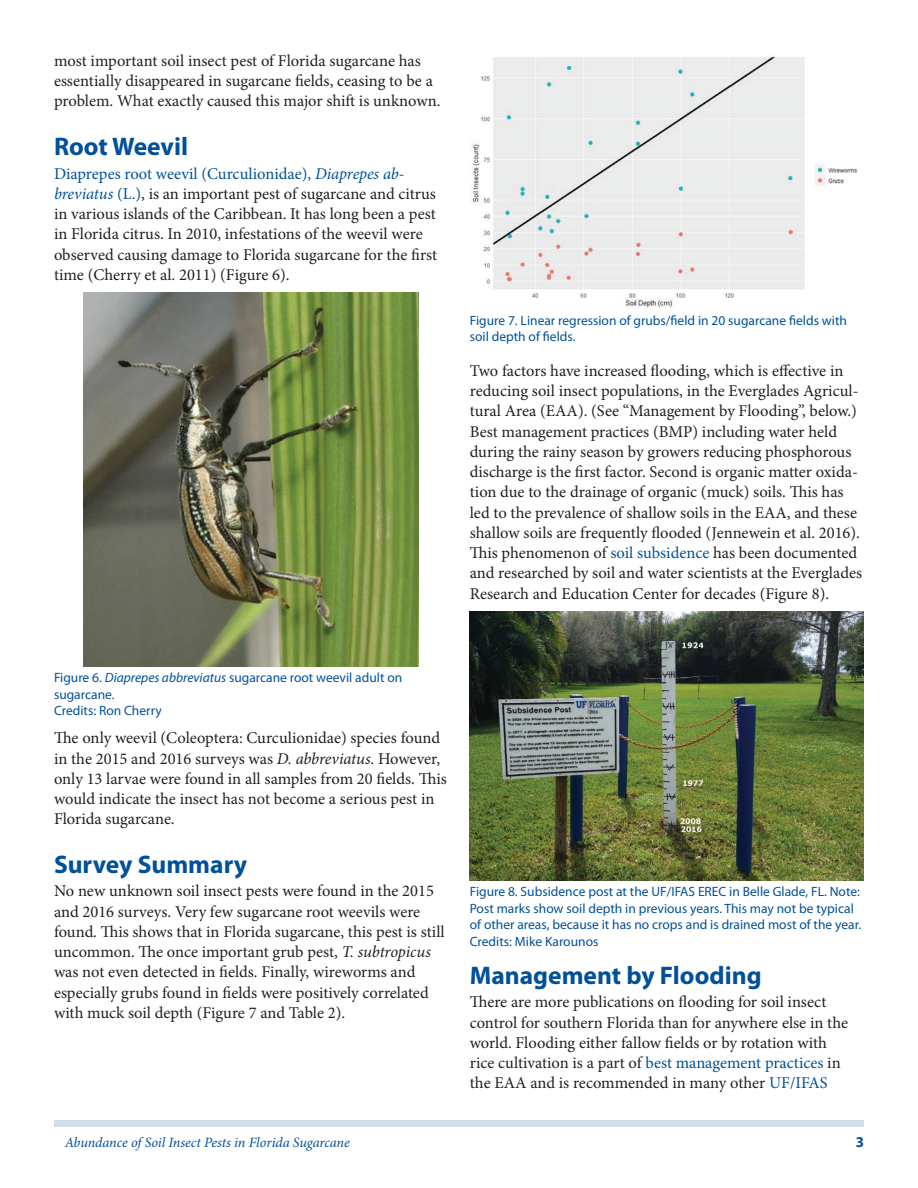
<style>
.page{position:relative;width:918px;height:1188px;background:#fff}
.page>*{position:absolute;margin:0;border:0;box-sizing:border-box;transform-origin:0 0}
.SectionHeading0{font:700 25.5px "Myriad Pro";color:#01519a}
.Paragraph{font:16.5px/20.2px "Minion Pro";color:#231f20}
.t1{font:700 15px "Myriad Pro";color:#01519a}
.RunningTitleItalics{font:italic 14.25px "Minion Pro";letter-spacing:-.005em;color:#01519a}
.t2{font:13.5px/16.5px "Myriad Pro";color:#01519a}
.s1{color:#01519a}
.s2{font-style:italic;color:#01519a}
.s3{font-style:italic}
</style>
<div class="page">
<div style="left:54px;top:1120px;width:810px;height:7px;background:#d0deeb"></div>
<img style="left:83px;top:293px;width:336px;height:374px">
<img style="left:472px;top:56px;width:386px;height:252px">
<img style="left:470px;top:612px;width:394px;height:269px">
<p class="Paragraph" style="left:54px;top:51px;width:388px">most important soil insect pest of Florida sugarcane has essentially disappeared in sugarcane fields, ceasing to be a problem. What exactly caused this major shift is unknown.</p>
<p class="SectionHeading0" style="left:54px;top:130px;width:136px">Root Weevil</p>
<p class="Paragraph" style="left:54px;top:163px;width:385px"><span class="s1">Diaprepes root weevil (Curculionidae),</span> <span class="s2">Diaprepes ab&shy;breviatus</span> <span class="s1">(L.)</span>, is an important pest of sugarcane and citrus in various islands of the Caribbean. It has long been a pest in Florida citrus. In 2010, infestations of the weevil were observed causing damage to Florida sugarcane for the first time (Cherry et al. 2011) (Figure 6).</p>
<p class="t2" style="left:470px;top:312px;width:379px">Figure 7. Linear regression of grubs/field in 20 sugarcane fields with soil depth of fields.</p>
<p class="Paragraph" style="left:470px;top:361px;width:394px">Two factors have increased flooding, which is effective in reducing soil insect populations, in the Everglades Agricul&shy;tural Area (EAA). (See “Management by Flooding”, below.)<br>Best management practices (BMP) including water held during the rainy season by growers reducing phosphorous discharge is the first factor. Second is organic matter oxida&shy;tion due to the drainage of organic (muck) soils. This has led to the prevalence of shallow soils in the EAA, and these shallow soils are frequently flooded (Jennewein et al. 2016).<br>This phenomenon of <span class="s1">soil subsidence</span> has been documented and researched by soil and water scientists at the Everglades Research and Education Center for decades (Figure 8).</p>
<p class="t2" style="left:54px;top:669px;width:350px">Figure 6. <span class="s3">Diaprepes abbreviatus</span> sugarcane root weevil adult on sugarcane.<br>Credits: Ron Cherry</p>
<p class="Paragraph" style="left:54px;top:728px;width:394px">The only weevil (Coleoptera: Curculionidae) species found in the 2015 and 2016 surveys was <span class="s3">D. abbreviatus</span>. However, only 13 larvae were found in all samples from 20 fields. This would indicate the insect has not become a serious pest in Florida sugarcane.</p>
<p class="SectionHeading0" style="left:54px;top:848px;width:195px">Survey Summary</p>
<p class="Paragraph" style="left:54px;top:881px;width:392px">No new unknown soil insect pests were found in the 2015 and 2016 surveys. Very few sugarcane root weevils were found. This shows that in Florida sugarcane, this pest is still uncommon. The once important grub pest, <span class="s3">T. subtropicus </span>was not even detected in fields. Finally, wireworms and especially grubs found in fields were positively correlated with muck soil depth (Figure 7 and Table 2).</p>
<p class="t2" style="left:470px;top:883px;width:393px">Figure 8. Subsidence post at the UF/IFAS EREC in Belle Glade, FL. Note:<br>Post marks show soil depth in previous years. This may not be typical of other areas, because it has no crops and is drained most of the year.<br>Credits: Mike Karounos</p>
<p class="SectionHeading0" style="left:470px;top:959px;width:293px">Management by Flooding</p>
<p class="Paragraph" style="left:470px;top:992px;width:380px">There are more publications on flooding for soil insect control for southern Florida than for anywhere else in the world. Flooding either fallow fields or by rotation with rice cultivation is a part of <span class="s1">best management practices</span> in the EAA and is recommended in many other <span class="s1">UF/IFAS</span></p>
<p class="RunningTitleItalics" style="left:65px;top:1133px;width:287px">Abundance of Soil Insect Pests in Florida Sugarcane</p>
<p class="t1" style="left:856px;top:1133px;width:10px">3</p>
</div>
